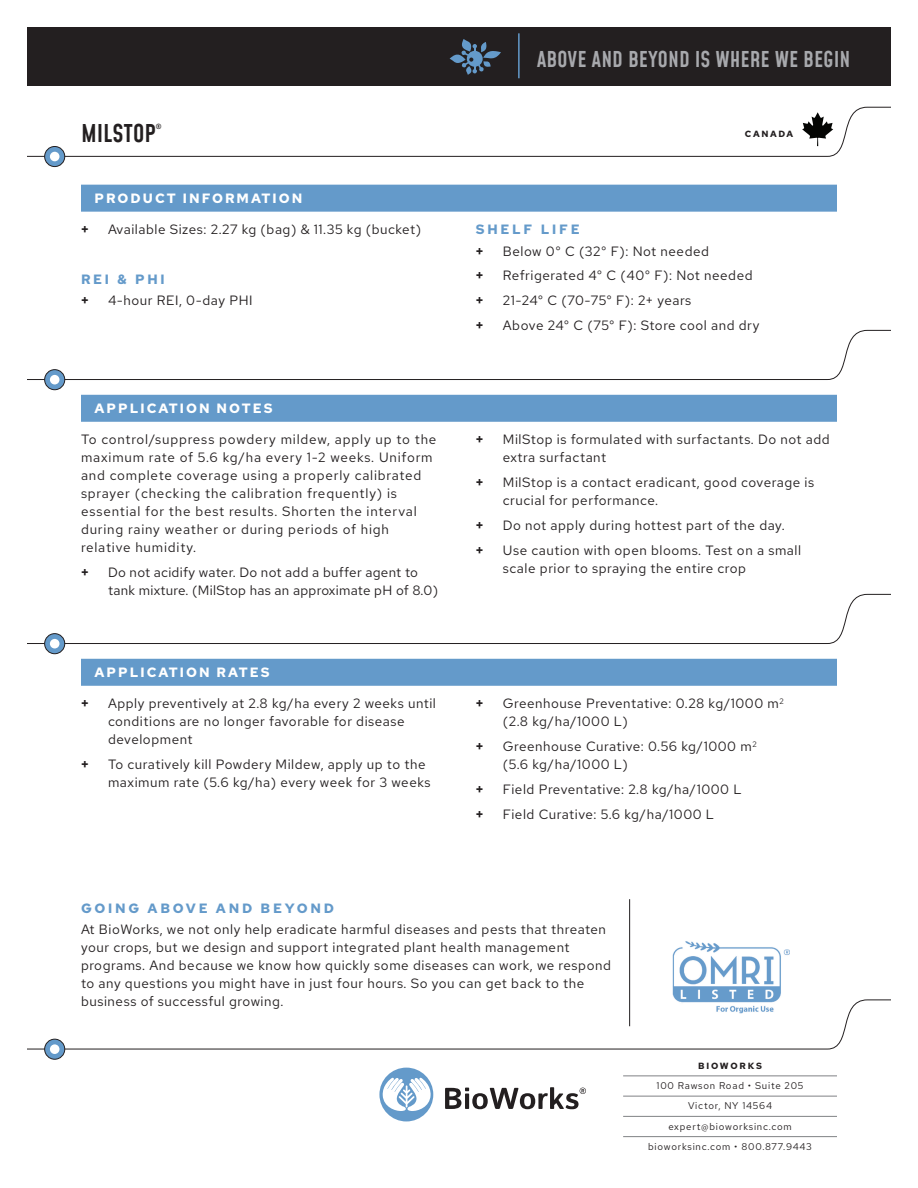
<style>
.page{position:relative;width:918px;height:1188px;background:#fff}
.page>*{position:absolute;margin:0;border:0;box-sizing:border-box;transform-origin:0 0}
.t1{font:500 24px "Mohave";color:#231f20}
.t2{font:500 21.45px "Mohave";color:#a8a9ad}
.t3{font:13.5px/18px "Red Hat Text";letter-spacing:.04em;color:#231f20}
.t4{font:13.5px/18px "Red Hat Text";letter-spacing:.06em;color:#231f20}
.t5{font:13.5px/18px "Red Hat Text";letter-spacing:.02em;color:#231f20}
.t6{font:700 13.5px "Red Hat Text";letter-spacing:.15em;color:#fff}
.t7{font:700 13.5px "Red Hat Text";letter-spacing:.2em;color:#649aca}
.t8{font:700 13.5px "Red Hat Text";color:#231f20}
.t9{font:9.75px/20.2px "Red Hat Text";letter-spacing:.08em;color:#231f20;text-align:center}
.t10{font:700 9px "Red Hat Text";letter-spacing:.185em;color:#231f20}
.t11{font:500 7.05px "Mohave";color:#231f20}
</style>
<div class="page">
<div style="left:81px;top:185px;width:756px;height:27px;background:#649aca"></div>
<div style="left:81px;top:395px;width:756px;height:27px;background:#649aca"></div>
<div style="left:81px;top:659px;width:756px;height:27px;background:#649aca"></div>
<svg style="left:27px;top:106px;width:864px;height:51px"></svg>
<svg style="left:27px;top:330px;width:864px;height:50px"></svg>
<svg style="left:27px;top:594px;width:864px;height:50px"></svg>
<svg style="left:45px;top:146px;width:20px;height:21px"></svg>
<div style="left:44px;top:146px;width:21px;height:21px;border:1px solid #231f20;border-radius:50%"></div>
<svg style="left:45px;top:370px;width:20px;height:20px"></svg>
<div style="left:44px;top:369px;width:21px;height:21px;border:1px solid #231f20;border-radius:50%"></div>
<svg style="left:45px;top:634px;width:20px;height:20px"></svg>
<div style="left:44px;top:633px;width:21px;height:21px;border:1px solid #231f20;border-radius:50%"></div>
<div style="left:50px;top:152px;width:9px;height:9px;background:#fff;border-radius:50%"></div>
<div style="left:50px;top:375px;width:9px;height:9px;background:#fff;border-radius:50%"></div>
<div style="left:50px;top:639px;width:9px;height:9px;background:#fff;border-radius:50%"></div>
<div style="left:27px;top:27px;width:864px;height:58px;background:#231f20"></div>
<hr style="left:518px;top:33px;width:2px;height:45px;background:#649aca">
<svg style="left:450px;top:39px;width:51px;height:36px"></svg>
<img style="left:672px;top:941px;width:117px;height:58px">
<svg style="left:27px;top:999px;width:864px;height:51px"></svg>
<svg style="left:45px;top:1039px;width:20px;height:20px"></svg>
<div style="left:44px;top:1039px;width:21px;height:21px;border:1px solid #231f20;border-radius:50%"></div>
<div style="left:50px;top:1044px;width:9px;height:10px;background:#fff;border-radius:50%"></div>
<svg style="left:445px;top:1087px;width:141px;height:22px"></svg>
<svg style="left:379px;top:1068px;width:54px;height:53px"></svg>
<hr style="left:623px;top:1076px;width:214px;height:1px;background:#808285">
<hr style="left:623px;top:1096px;width:214px;height:1px;background:#808285">
<hr style="left:623px;top:1116px;width:214px;height:1px;background:#808285">
<hr style="left:623px;top:1136px;width:214px;height:1px;background:#808285">
<hr style="left:629px;top:899px;width:1px;height:127px;background:#211d1f">
<svg style="left:802px;top:112px;width:31px;height:34px"></svg>
<h1 class="t1" style="left:81px;top:118px;width:76px">MILSTOP</h1>
<p class="t11" style="left:156px;top:122px;width:7px">®</p>
<p class="t6" style="left:94px;top:189px;width:209px">PRODUCT INFORMATION</p>
<p class="t8" style="left:81px;top:220px;width:9px">+</p>
<p class="t3" style="left:108px;top:220px;width:315px">Available Sizes: 2.27 kg (bag) &amp; 11.35 kg (bucket)</p>
<p class="t7" style="left:81px;top:270px;width:85px">REI &amp; PHI</p>
<p class="t8" style="left:81px;top:292px;width:9px">+</p>
<p class="t3" style="left:108px;top:291px;width:146px">4-hour REI, 0-day PHI</p>
<p class="t6" style="left:94px;top:399px;width:180px">APPLICATION NOTES</p>
<p class="t4" style="left:81px;top:430px;width:357px">To control/suppress powdery mildew, apply up to the maximum rate of 5.6 kg/ha every 1-2 weeks. Uniform and complete coverage using a properly calibrated sprayer (checking the calibration frequently) is essential for the best results. Shorten the interval during rainy weather or during periods of high relative humidity.</p>
<p class="t8" style="left:81px;top:563px;width:9px">+</p>
<p class="t5" style="left:108px;top:563px;width:332px">Do not acidify water. Do not add a buffer agent to tank mixture. (MilStop has an approximate pH of 8.0)</p>
<p class="t6" style="left:94px;top:663px;width:177px">APPLICATION RATES</p>
<p class="t8" style="left:81px;top:695px;width:9px">+</p>
<p class="t3" style="left:108px;top:694px;width:330px">Apply preventively at 2.8 kg/ha every 2 weeks until conditions are no longer favorable for disease development</p>
<p class="t8" style="left:81px;top:755px;width:9px">+</p>
<p class="t3" style="left:108px;top:755px;width:324px">To curatively kill Powdery Mildew, apply up to the maximum rate (5.6 kg/ha) every week for 3 weeks</p>
<h2 class="t2" style="left:537px;top:45px;width:315px">ABOVE AND BEYOND IS WHERE WE BEGIN</h2>
<p class="t10" style="left:745px;top:128px;width:50px">CANADA</p>
<p class="t7" style="left:476px;top:220px;width:105px">SHELF LIFE</p>
<p class="t8" style="left:476px;top:242px;width:9px">+</p>
<p class="t3" style="left:503px;top:242px;width:208px">Below 0° C (32° F): Not needed</p>
<p class="t8" style="left:476px;top:267px;width:9px">+</p>
<p class="t3" style="left:503px;top:267px;width:251px">Refrigerated 4° C (40° F): Not needed</p>
<p class="t8" style="left:476px;top:291px;width:9px">+</p>
<p class="t3" style="left:503px;top:291px;width:190px">21-24° C (70-75° F): 2+ years</p>
<p class="t8" style="left:476px;top:316px;width:9px">+</p>
<p class="t3" style="left:503px;top:316px;width:258px">Above 24° C (75° F): Store cool and dry</p>
<p class="t8" style="left:476px;top:431px;width:9px">+</p>
<p class="t3" style="left:503px;top:430px;width:328px">MilStop is formulated with surfactants. Do not add extra surfactant</p>
<p class="t8" style="left:476px;top:473px;width:9px">+</p>
<p class="t3" style="left:503px;top:473px;width:313px">MilStop is a contact eradicant, good coverage is crucial for performance.</p>
<p class="t8" style="left:476px;top:516px;width:9px">+</p>
<p class="t3" style="left:503px;top:516px;width:283px">Do not apply during hottest part of the day.</p>
<p class="t8" style="left:476px;top:541px;width:9px">+</p>
<p class="t3" style="left:503px;top:541px;width:300px">Use caution with open blooms. Test on a small scale prior to spraying the entire crop</p>
<p class="t8" style="left:476px;top:695px;width:9px">+</p>
<p class="t3" style="left:503px;top:694px;width:282px">Greenhouse Preventative: 0.28 kg/1000 m<sup>2 </sup>(2.8 kg/ha/1000 L)</p>
<p class="t8" style="left:476px;top:737px;width:9px">+</p>
<p class="t3" style="left:503px;top:737px;width:255px">Greenhouse Curative: 0.56 kg/1000 m<sup>2 </sup>(5.6 kg/ha/1000 L)</p>
<p class="t8" style="left:476px;top:780px;width:9px">+</p>
<p class="t3" style="left:503px;top:780px;width:240px">Field Preventative: 2.8 kg/ha/1000 L</p>
<p class="t8" style="left:476px;top:805px;width:9px">+</p>
<p class="t3" style="left:503px;top:805px;width:213px">Field Curative: 5.6 kg/ha/1000 L</p>
<p class="t7" style="left:81px;top:899px;width:255px">GOING ABOVE AND BEYOND</p>
<p class="t3" style="left:81px;top:920px;width:531px">At BioWorks, we not only help eradicate harmful diseases and pests that threaten your crops, but we design and support integrated plant health management programs. And because we know how quickly some diseases can work, we respond to any questions you might have in just four hours. So you can get back to the business of successful growing.</p>
<p class="t10" style="left:698px;top:1060px;width:66px">BIOWORKS</p>
<p class="t9" style="left:648px;top:1075px;width:165px">100 Rawson Road • Suite 205<br>Victor, NY 14564 expert@bioworksinc.com bioworksinc.com • 800.877.9443</p>
</div>
